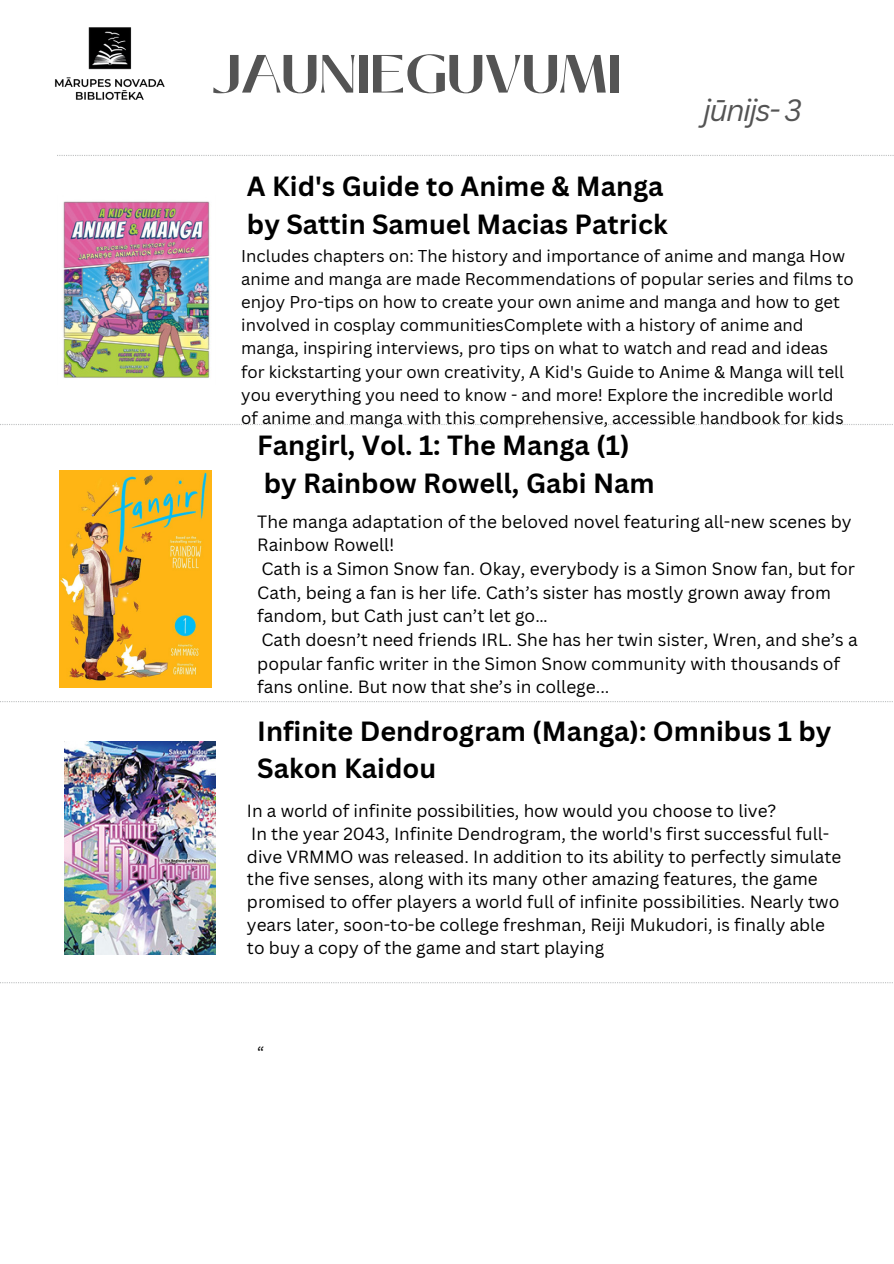
<style>
.page{position:relative;width:894px;height:1264px;background:#fff}
.page>*{position:absolute;margin:0;border:0;box-sizing:border-box;transform-origin:0 0}
.t1{font:700 53.55px "Black Mango";color:#545454}
.t2{font:italic 30px "Canva Sans";letter-spacing:-.055em;color:#545454}
.t3{font:700 27px/37.2px "Canva Sans";color:#000}
.t4{font:17.25px/23.7px "Canva Sans";color:#000}
.t5{font:17.1px/23px "Canva Sans";color:#000}
.t6{font:16.65px/23.1px "Canva Sans";color:#000}
.t7{font:15.75px "Canva Sans";color:#000}
</style>
<div class="page">
<svg style="left:57px;top:155px;width:836px;height:1px"></svg>
<svg style="left:0;top:701px;width:892px;height:1px"></svg>
<svg style="left:0;top:982px;width:892px;height:1px"></svg>
<svg style="left:0;top:424px;width:892px;height:1px"></svg>
<img style="left:54px;top:27px;width:111px;height:73px">
<img style="left:63px;top:201px;width:147px;height:178px">
<img style="left:60px;top:470px;width:152px;height:217px">
<img style="left:64px;top:741px;width:151px;height:213px">
<p class="t1" style="left:212px;top:34px;width:411px">JAUNIEGUVUMI</p>
<p class="t3" style="left:247px;top:167px;width:422px">A Kid's Guide to Anime &amp; Manga by Sattin Samuel Macias Patrick</p>
<p class="t2" style="left:702px;top:89px;width:100px">jūnijs- 3</p>
<p class="t6" style="left:241px;top:244px;width:613px">Includes chapters on: The history and importance of anime and manga How anime and manga are made Recommendations of popular series and films to enjoy Pro-tips on how to create your own anime and manga and how to get involved in cosplay communitiesComplete with a history of anime and manga, inspiring interviews, pro tips on what to watch and read and ideas for kickstarting your own creativity, A Kid's Guide to Anime &amp; Manga will tell you everything you need to know - and more! Explore the incredible world of anime and manga with this comprehensive, accessible handbook for kids</p>
<h2 class="t3" style="left:257px;top:426px;width:399px">Fangirl, Vol. 1: The Manga (1) by Rainbow Rowell, Gabi Nam</h2>
<p class="t4" style="left:257px;top:509px;width:595px">The manga adaptation of the beloved novel featuring all-new scenes by<br>Rainbow Rowell!</p>
<p class="t4" style="left:257px;top:556px;width:599px">Cath is a Simon Snow fan. Okay, everybody is a Simon Snow fan, but for<br>Cath, being a fan is her life. Cath’s sister has mostly grown away from fandom, but Cath just can’t let go…</p>
<p class="t4" style="left:257px;top:627px;width:601px">Cath doesn’t need friends IRL. She has her twin sister, Wren, and she’s a popular fanfic writer in the Simon Snow community with thousands of fans online. But now that she’s in college...</p>
<p class="t3" style="left:257px;top:711px;width:575px">Infinite Dendrogram (Manga): Omnibus 1 by<br>Sakon Kaidou</p>
<p class="t5" style="left:247px;top:798px;width:531px">In a world of infinite possibilities, how would you choose to live?</p>
<h2 class="t5" style="left:247px;top:821px;width:595px">In the year 2043, Infinite Dendrogram, the world's first successful full&shy;dive VRMMO was released. In addition to its ability to perfectly simulate the five senses, along with its many other amazing features, the game promised to offer players a world full of infinite possibilities. Nearly two years later, soon-to-be college freshman, Reiji Mukudori, is finally able to buy a copy of the game and start playing</h2>
<p class="t7" style="left:257px;top:1041px;width:9px">“</p>
</div>
